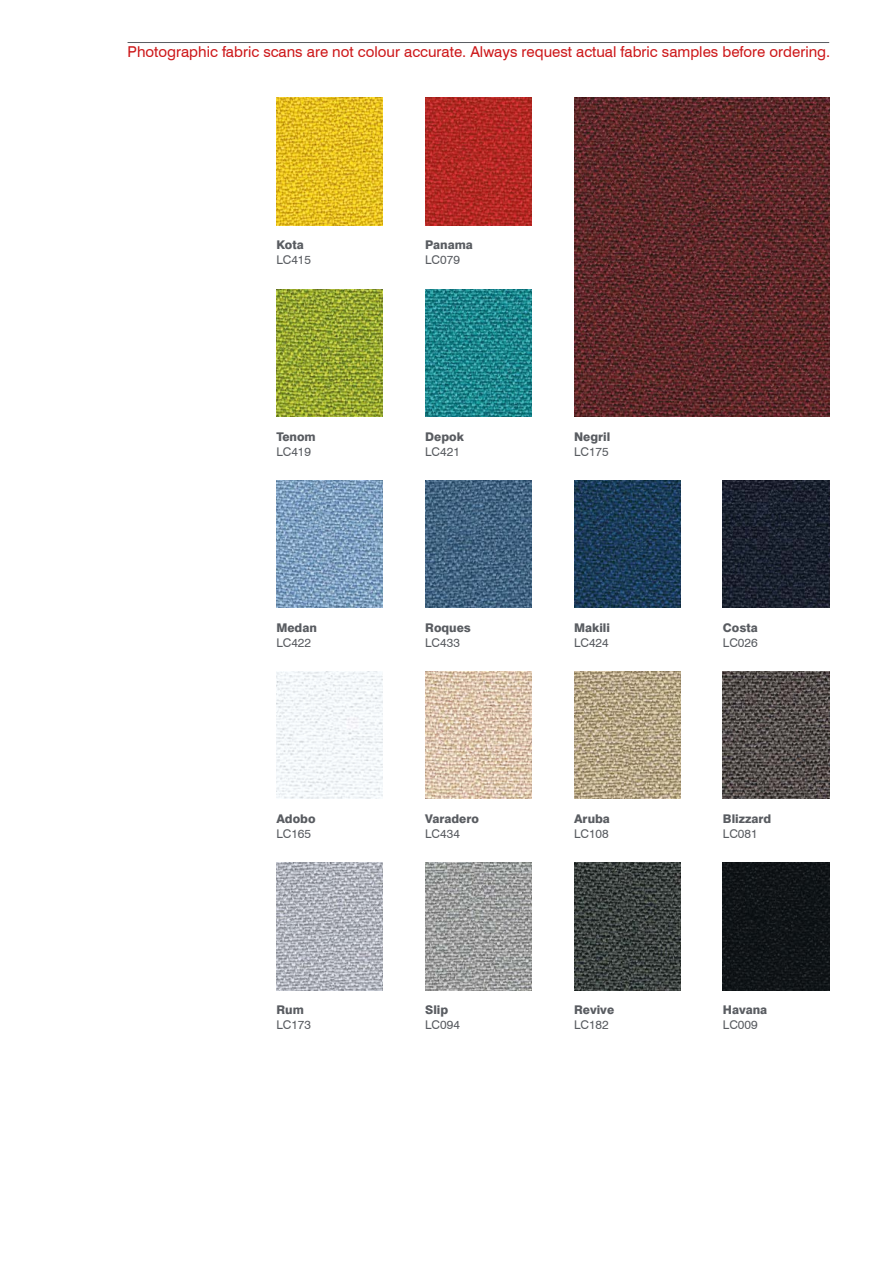
<style>
.page{position:relative;width:893px;height:1263px;background:#fff}
.page>*{position:absolute;margin:0;border:0;box-sizing:border-box;transform-origin:0 0}
.t1{font:15px "Swiss 721 BT";color:#cd1719}
.t2{font:800 12px "Swiss 721 BT";color:#595c61}
.t3{font:12px "Swiss 721 BT";color:#595c61}
</style>
<div class="page">
<hr style="left:128px;top:42px;width:701px;height:1px;background:#595c61">
<img style="left:276px;top:98px;width:107px;height:127px">
<img style="left:425px;top:98px;width:106px;height:127px">
<img style="left:574px;top:98px;width:255px;height:319px">
<img style="left:276px;top:289px;width:107px;height:128px">
<img style="left:425px;top:289px;width:106px;height:128px">
<img style="left:276px;top:480px;width:107px;height:128px">
<img style="left:425px;top:480px;width:106px;height:128px">
<img style="left:574px;top:480px;width:106px;height:128px">
<img style="left:723px;top:480px;width:106px;height:128px">
<img style="left:276px;top:671px;width:107px;height:128px">
<img style="left:425px;top:671px;width:106px;height:128px">
<img style="left:574px;top:671px;width:106px;height:128px">
<img style="left:723px;top:671px;width:106px;height:128px">
<img style="left:276px;top:862px;width:107px;height:128px">
<img style="left:425px;top:862px;width:106px;height:128px">
<img style="left:574px;top:862px;width:106px;height:128px">
<img style="left:723px;top:862px;width:106px;height:128px">
<p class="t1" style="left:128px;top:43px;width:704px">Photographic fabric scans are not colour accurate. Always request actual fabric samples before ordering.</p>
<p class="t2" style="left:276px;top:238px;width:29px">Kota</p>
<p class="t3" style="left:276px;top:253px;width:36px">LC415</p>
<p class="t2" style="left:425px;top:238px;width:49px">Panama</p>
<p class="t3" style="left:425px;top:253px;width:36px">LC079</p>
<p class="t2" style="left:276px;top:429px;width:41px">Tenom</p>
<p class="t3" style="left:276px;top:444px;width:36px">LC419</p>
<p class="t2" style="left:425px;top:429px;width:40px">Depok</p>
<p class="t3" style="left:425px;top:444px;width:36px">LC421</p>
<p class="t2" style="left:574px;top:429px;width:38px">Negril</p>
<p class="t3" style="left:574px;top:444px;width:36px">LC175</p>
<p class="t2" style="left:276px;top:620px;width:42px">Medan</p>
<p class="t3" style="left:276px;top:635px;width:36px">LC422</p>
<p class="t2" style="left:425px;top:620px;width:47px">Roques</p>
<p class="t3" style="left:425px;top:635px;width:36px">LC433</p>
<p class="t2" style="left:574px;top:620px;width:37px">Makili</p>
<p class="t3" style="left:574px;top:635px;width:36px">LC424</p>
<p class="t2" style="left:723px;top:620px;width:36px">Costa</p>
<p class="t3" style="left:723px;top:635px;width:36px">LC026</p>
<p class="t2" style="left:276px;top:811px;width:41px">Adobo</p>
<p class="t3" style="left:276px;top:826px;width:36px">LC165</p>
<p class="t2" style="left:425px;top:811px;width:55px">Varadero</p>
<p class="t3" style="left:425px;top:826px;width:36px">LC434</p>
<p class="t2" style="left:574px;top:811px;width:37px">Aruba</p>
<p class="t3" style="left:574px;top:826px;width:36px">LC108</p>
<p class="t2" style="left:723px;top:811px;width:50px">Blizzard</p>
<p class="t3" style="left:723px;top:826px;width:36px">LC081</p>
<p class="t2" style="left:276px;top:1002px;width:29px">Rum</p>
<p class="t3" style="left:276px;top:1017px;width:36px">LC173</p>
<p class="t2" style="left:425px;top:1002px;width:25px">Slip</p>
<p class="t3" style="left:425px;top:1017px;width:36px">LC094</p>
<p class="t2" style="left:574px;top:1002px;width:42px">Revive</p>
<p class="t3" style="left:574px;top:1017px;width:36px">LC182</p>
<p class="t2" style="left:723px;top:1002px;width:46px">Havana</p>
<p class="t3" style="left:723px;top:1017px;width:36px">LC009</p>
</div>
